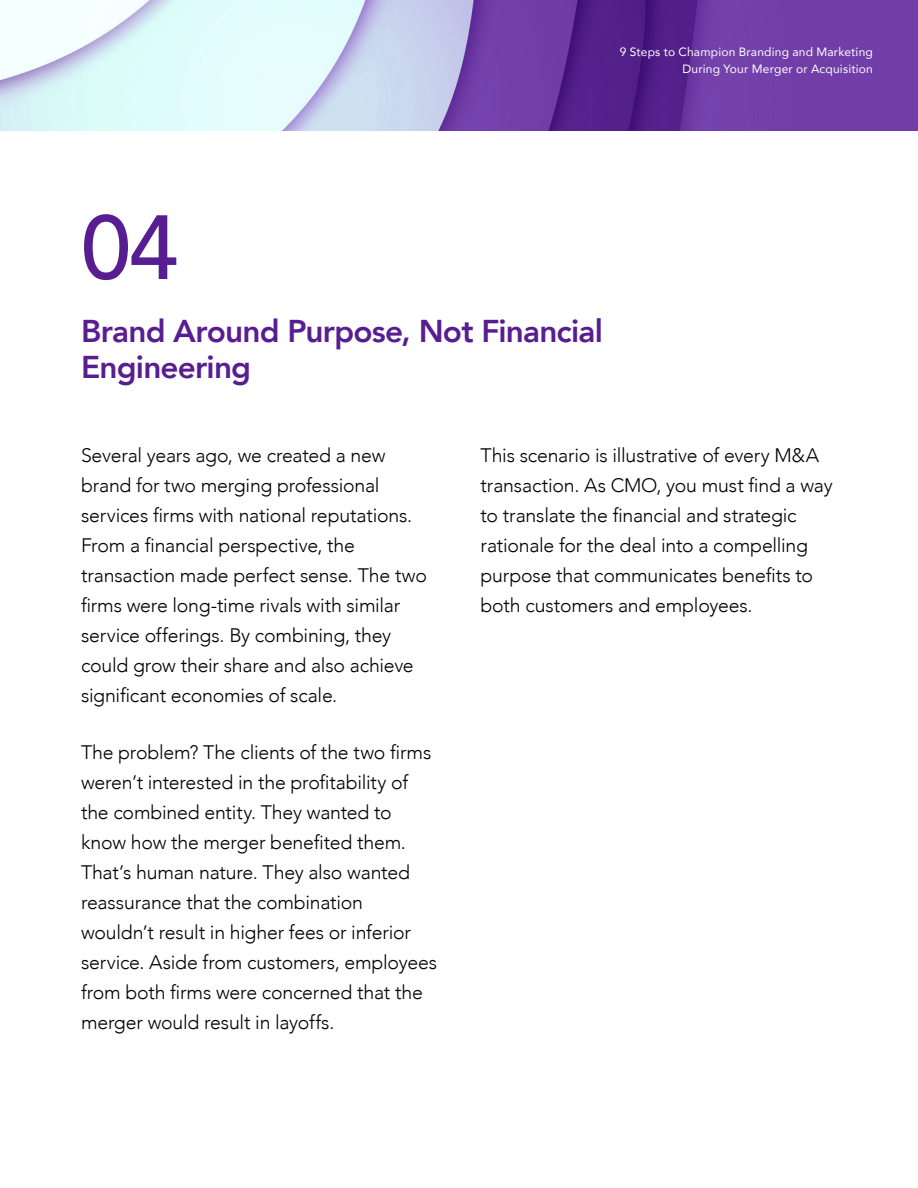
<style>
.page{position:relative;width:918px;height:1188px;background:#fff}
.page>*{position:absolute;margin:0;border:0;box-sizing:border-box;transform-origin:0 0}
.t1{font:500 90px "Avenir";color:#581e91}
.t2{font:800 31.5px/36px "Avenir";letter-spacing:-.025em;color:#581e91}
.t3{font:300 19.5px/30px "Avenir";letter-spacing:-.01em;color:#000}
.t4{font:12px/16.5px "Avenir";letter-spacing:.015em;color:#fff;text-align:right}
</style>
<div class="page">
<img style="left:0;top:0;width:918px;height:131px">
<p class="t4" style="left:620px;top:43px;width:255px">9 Steps to Champion Branding and Marketing<br>During Your Merger or Acquisition</p>
<h1 class="t1" style="left:81px;top:170px;width:99px">04</h1>
<h2 class="t2" style="left:81px;top:313px;width:523px">Brand Around Purpose, Not Financial<br>Engineering</h2>
<p class="t3" style="left:81px;top:441px;width:348px">Several years ago, we created a new brand for two merging professional services firms with national reputations.<br>From a financial perspective, the transaction made perfect sense. The two firms were long-time rivals with similar service offerings. By combining, they could grow their share and also achieve significant economies of scale.</p>
<p class="t3" style="left:81px;top:738px;width:358px">The problem? The clients of the two firms weren’t interested in the profitability of the combined entity. They wanted to know how the merger benefited them.<br>That’s human nature. They also wanted reassurance that the combination wouldn’t result in higher fees or inferior service. Aside from customers, employees from both firms were concerned that the merger would result in layoffs.</p>
<p class="t3" style="left:481px;top:440px;width:354px">This scenario is illustrative of every M&amp;A transaction. As CMO, you must find a way to translate the financial and strategic rationale for the deal into a compelling purpose that communicates benefits to both customers and employees.</p>
</div>
